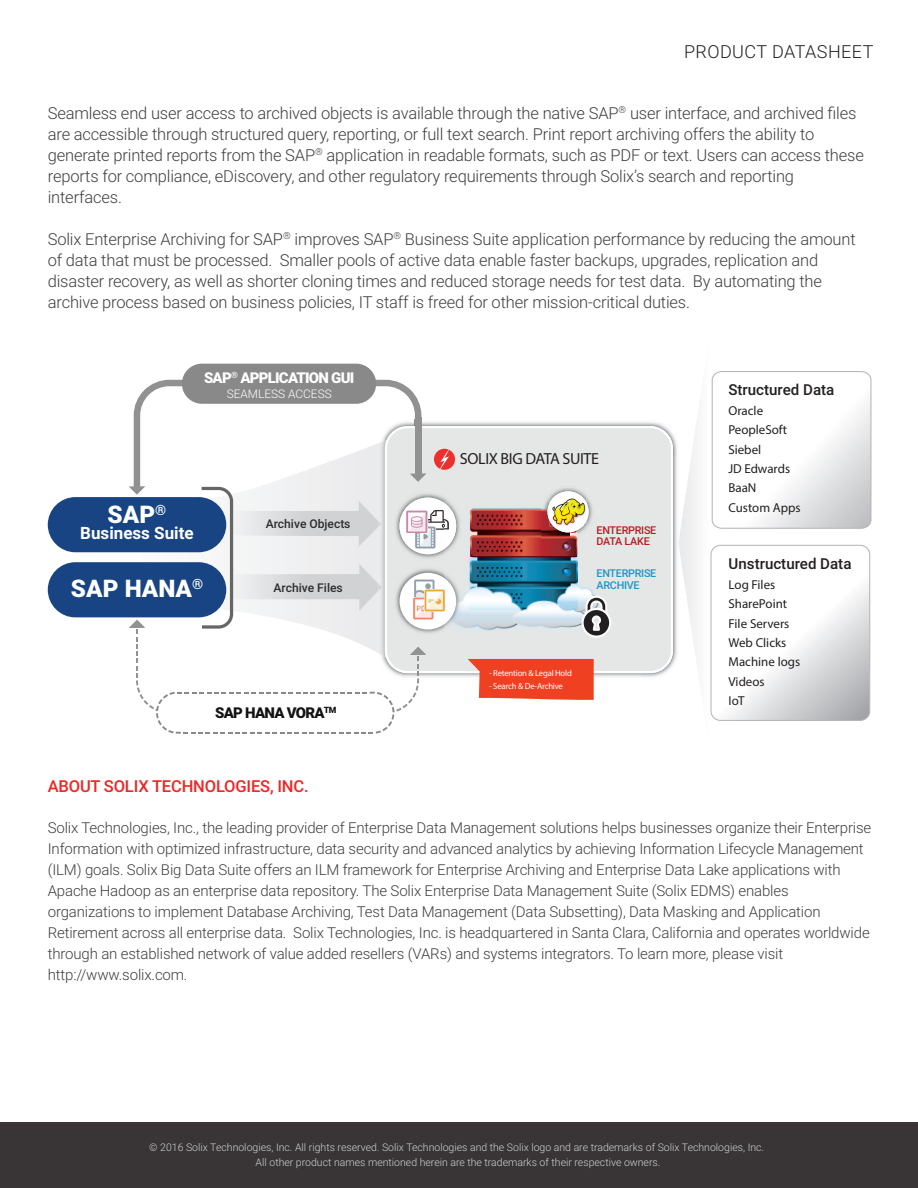
<style>
.page{position:relative;width:918px;height:1188px;background:#fff}
.page>*{position:absolute;margin:0;border:0;box-sizing:border-box;transform-origin:0 0}
.t1{font:900 24.3px "Roboto";letter-spacing:.005em;color:#fff}
.t2{font:300 18px "Roboto";letter-spacing:.025em;color:#231f20}
.t3{font:700 16.95px "Roboto";color:#fff}
.t4{font:300 16.5px/21px "Roboto";letter-spacing:-.01em;color:#3e3e3f}
.t5{font:500 16.5px "Roboto";letter-spacing:-.01em;color:#ee2625}
.t6{font:700 16.05px "Open Sans";letter-spacing:-.025em;color:#231f20}
.t7{font:500 15.15px "Roboto";color:#231f20}
.t8{font:300 15px/21px "Roboto";letter-spacing:-.01em;color:#3e3e3f}
.t9{font:900 15px "Roboto";letter-spacing:-.05em;color:#fff}
.t10{font:900 15px "Roboto";letter-spacing:-.05em;color:#131212}
.t11{font:12.9px/19.5px "Roboto";color:#231f20}
.t12{font:500 12px "Roboto";color:#2b2c2c}
.t13{font:300 11.85px "Roboto";color:#fff}
.t14{font:500 10.8px/11.9px "Roboto";letter-spacing:-.025em;color:#b51f23}
.t15{font:500 10.8px/11.9px "Roboto";letter-spacing:-.025em;color:#1e96c6}
.t16{font:300 10.5px/15px "Roboto";color:#d1d2d4;text-align:center}
.t17{font:600 8.7px "Open Sans";letter-spacing:-.025em;color:#fff}
</style>
<div class="page">
<div style="left:0;top:1123px;width:918px;height:65px;background:#393536"></div>
<div style="left:182px;top:364px;width:194px;height:40px;background:#8a898a;border-radius:20px"></div>
<img style="left:426px;top:422px;width:251px;height:34px">
<img style="left:642px;top:456px;width:35px;height:221px">
<div style="left:426px;top:426px;width:247px;height:247px;background:#e5e6e6"></div>
<div style="left:434px;top:449px;width:21px;height:21px;background:#eb302d;border-radius:50%"></div>
<svg style="left:440px;top:450px;width:9px;height:19px"></svg>
<svg style="left:468px;top:659px;width:126px;height:41px;background:#ef5237"></svg>
<img style="left:426px;top:491px;width:37px;height:70px">
<div style="left:399px;top:498px;width:57px;height:56px;background:#fff;border-radius:50%"></div>
<img style="left:427px;top:511px;width:17px;height:20px">
<img style="left:426px;top:527px;width:9px;height:22px">
<img style="left:426px;top:511px;width:1px;height:22px">
<img style="left:444px;top:502px;width:160px;height:131px">
<img style="left:444px;top:502px;width:19px;height:59px">
<img style="left:444px;top:503px;width:12px;height:46px">
<svg style="left:582px;top:596px;width:29px;height:42px"></svg>
<img style="left:541px;top:485px;width:54px;height:54px">
<div style="left:548px;top:491px;width:41px;height:41px;background:#fff;border-radius:50%"></div>
<img style="left:550px;top:497px;width:37px;height:13px">
<img style="left:470px;top:510px;width:107px;height:99px">
<img style="left:541px;top:510px;width:36px;height:29px">
<svg style="left:548px;top:510px;width:39px;height:22px"></svg>
<img style="left:550px;top:510px;width:27px;height:17px">
<img style="left:426px;top:566px;width:37px;height:70px">
<img style="left:444px;top:566px;width:19px;height:67px">
<div style="left:400px;top:573px;width:56px;height:57px;background:#fff;border-radius:50%"></div>
<img style="left:426px;top:580px;width:9px;height:10px">
<img style="left:426px;top:612px;width:8px;height:8px">
<img style="left:426px;top:590px;width:19px;height:22px">
<div style="left:48px;top:497px;width:178px;height:55px;background:#184483;border-radius:28px"></div>
<div style="left:48px;top:562px;width:178px;height:55px;background:#184483;border-radius:28px"></div>
<svg style="left:678px;top:371px;width:193px;height:350px"></svg>
<svg style="left:129px;top:380px;width:297px;height:354px"></svg>
<p class="t2" style="left:684px;top:39px;width:191px">PRODUCT DATASHEET</p>
<p class="t4" style="left:48px;top:102px;width:818px">Seamless end user access to archived objects is available through the native SAP<sup>®</sup> user interface, and archived files are accessible through structured query, reporting, or full text search. Print report archiving offers the ability to generate printed reports from the SAP<sup>®</sup> application in readable formats, such as PDF or text. Users can access these reports for compliance, eDiscovery, and other regulatory requirements through Solix’s search and reporting interfaces.</p>
<p class="t4" style="left:48px;top:228px;width:809px">Solix Enterprise Archiving for SAP<sup>®</sup> improves SAP<sup>®</sup> Business Suite application performance by reducing the amount of data that must be processed. Smaller pools of active data enable faster backups, upgrades, replication and disaster recovery, as well as shorter cloning times and reduced storage needs for test data. By automating the archive process based on business policies, IT staff is freed for other mission-critical duties.</p>
<p class="t9" style="left:204px;top:368px;width:152px">SAP<sup>®</sup> APPLICATION GUI</p>
<p class="t13" style="left:227px;top:385px;width:107px">SEAMLESS ACCESS</p>
<h1 class="t1" style="left:108px;top:498px;width:60px">SAP<sup>®</sup></h1>
<p class="t3" style="left:80px;top:522px;width:115px">Business Suite</p>
<h1 class="t1" style="left:71px;top:571px;width:134px">SAP HANA<sup>®</sup></h1>
<p class="t12" style="left:266px;top:515px;width:86px">Archive Objects</p>
<p class="t12" style="left:274px;top:579px;width:71px">Archive Files</p>
<p class="t10" style="left:215px;top:702px;width:123px">SAP HANA VORA<sup>TM</sup></p>
<p class="t6" style="left:460px;top:449px;width:141px">SOLIX BIG DATA SUITE</p>
<p class="t14" style="left:597px;top:523px;width:61px">ENTERPRISE<br>DATA LAKE</p>
<p class="t15" style="left:597px;top:567px;width:61px">ENTERPRISE<br>ARCHIVE</p>
<p class="t17" style="left:489px;top:668px;width:84px">- Retention &amp; Legal Hold</p>
<p class="t17" style="left:489px;top:681px;width:75px">- Search &amp; De-Archive</p>
<p class="t7" style="left:728px;top:379px;width:107px">Structured Data</p>
<p class="t11" style="left:728px;top:400px;width:74px">Oracle<br>PeopleSoft<br>Siebel<br>JD Edwards<br>BaaN<br>Custom Apps</p>
<p class="t7" style="left:729px;top:553px;width:124px">Unstructured Data</p>
<p class="t11" style="left:729px;top:574px;width:73px">Log Files<br>SharePoint<br>File Servers<br>Web Clicks<br>Machine logs<br>Videos<br>IoT</p>
<p class="t5" style="left:48px;top:775px;width:262px">ABOUT SOLIX TECHNOLOGIES, INC.</p>
<p class="t8" style="left:48px;top:816px;width:825px">Solix Technologies, Inc., the leading provider of Enterprise Data Management solutions helps businesses organize their Enterprise Information with optimized infrastructure, data security and advanced analytics by achieving Information Lifecycle Management (ILM) goals. Solix Big Data Suite offers an ILM framework for Enterprise Archiving and Enterprise Data Lake applications with Apache Hadoop as an enterprise data repository. The Solix Enterprise Data Management Suite (Solix EDMS) enables organizations to implement Database Archiving, Test Data Management (Data Subsetting), Data Masking and Application Retirement across all enterprise data. Solix Technologies, Inc. is headquartered in Santa Clara, California and operates worldwide through an established network of value added resellers (VARs) and systems integrators. To learn more, please visit http://www.solix.com.</p>
<p class="t16" style="left:149px;top:1139px;width:616px">© 2016 Solix Technologies, Inc. All rights reserved. Solix Technologies and the Solix logo and are trademarks of Solix Technologies, Inc.<br>All other product names mentioned herein are the trademarks of their respective owners.</p>
</div>
